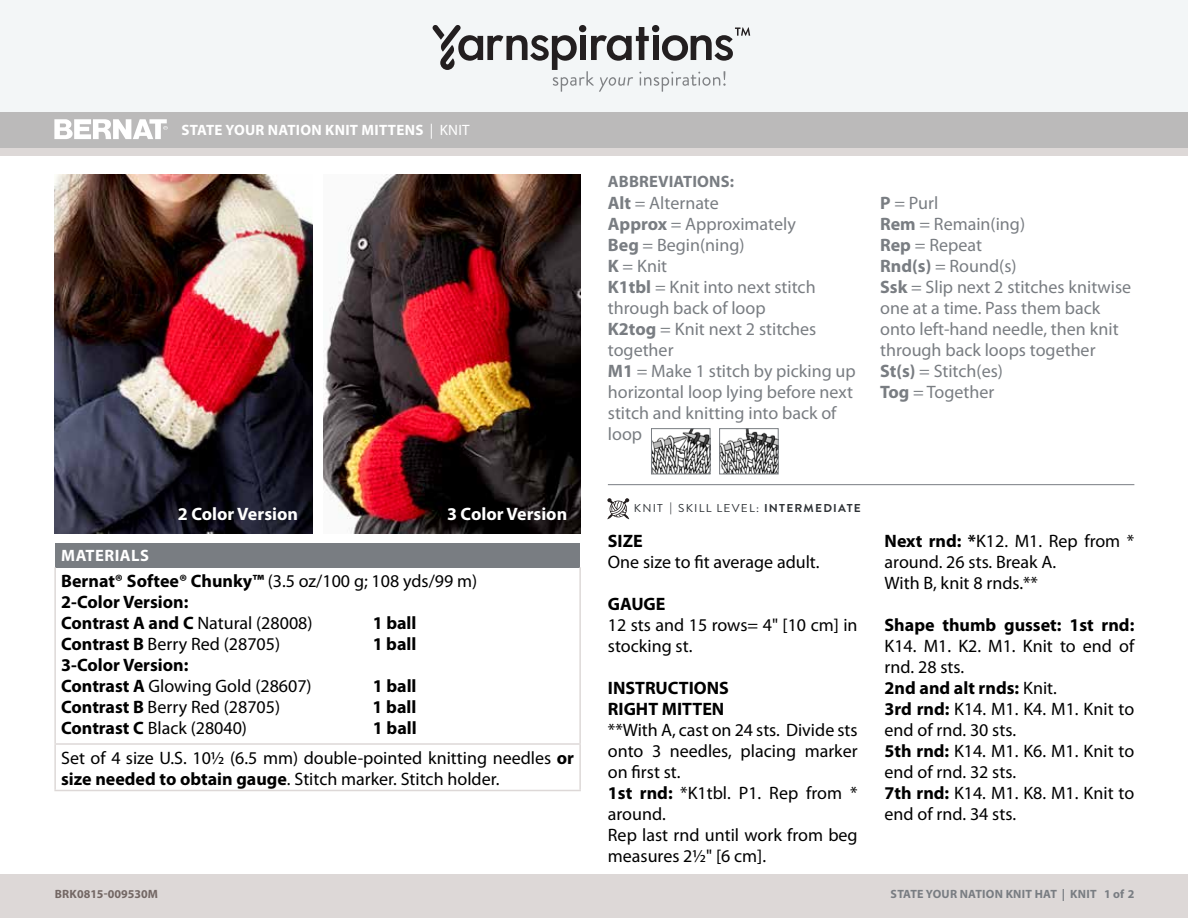
<style>
.page{position:relative;width:1188px;height:918px;background:#fff}
.page>*{position:absolute;margin:0;border:0;box-sizing:border-box;transform-origin:0 0}
.t1{font:18px/21px "Myriad Pro";color:#000}
.t2{font:18px/21px "Myriad Pro";color:#797d82}
.t3{font:700 18px/21px "Myriad Pro";color:#000}
.t4{font:700 18px "Myriad Pro";color:#fff}
.t5{font:700 16.5px "Myriad Pro";letter-spacing:.01em;color:#797d82}
.t6{font:700 16.5px "Myriad Pro";letter-spacing:.03em;color:#fff}
.Pattern_Title{font:700 15px "Myriad Pro";letter-spacing:.02em;color:#fff}
.t7{font:700 12px "Myriad Pro";letter-spacing:.015em;color:#746865}
.t8{font:700 12px "Myriad Pro";letter-spacing:.02em;color:#797d82}
.t9{font:12px "Myriad Pro";color:#746865}
.t10{font:11.4px "Brandon Grotesque";letter-spacing:.1em;color:#2d3135;scale:1.04 1}
.s1{font-weight:400}
.s2{font-weight:700}
</style>
<div class="page">
<div style="left:0;top:875px;width:1188px;height:43px;background:#ddd7d6"></div>
<div style="left:0;top:0;width:1188px;height:112px;background:#f3f6f7"></div>
<svg style="left:433px;top:25px;width:318px;height:67px"></svg>
<div style="left:0;top:874px;width:1188px;height:43px;background:#ddd8d7"></div>
<div style="left:0;top:148px;width:1188px;height:9px;background:#ddd8d7"></div>
<div style="left:0;top:112px;width:1188px;height:36px;background:#bbbaba"></div>
<div style="left:55px;top:543px;width:525px;height:24px;background:#797d82"></div>
<hr style="left:54px;top:567px;width:2px;height:176px;background:#ddd8d7">
<hr style="left:579px;top:567px;width:2px;height:176px;background:#ddd8d7">
<hr style="left:54px;top:743px;width:527px;height:2px;background:#ddd8d7">
<hr style="left:54px;top:745px;width:2px;height:45px;background:#ddd8d7">
<hr style="left:579px;top:745px;width:2px;height:45px;background:#ddd8d7">
<hr style="left:54px;top:790px;width:527px;height:1px;background:#ddd8d7">
<svg style="left:54px;top:119px;width:114px;height:20px"></svg>
<hr style="left:608px;top:484px;width:526px;height:1px;background:#797d82">
<img style="left:54px;top:175px;width:258px;height:358px">
<img style="left:323px;top:175px;width:258px;height:358px">
<img style="left:653px;top:430px;width:55px;height:42px">
<div style="left:651px;top:428px;width:59px;height:46px;border:1px solid #797d82"></div>
<img style="left:721px;top:430px;width:56px;height:42px">
<div style="left:719px;top:428px;width:60px;height:46px;border:1px solid #797d82"></div>
<svg style="left:607px;top:498px;width:22px;height:21px"></svg>
<p class="Pattern_Title" style="left:181px;top:120px;width:290px">STATE YOUR NATION KNIT MITTENS <span class="s1">| KNIT</span></p>
<p class="Pattern_Title" style="left:181px;top:121px;width:131px">V-NECK VEST <span class="s1">| KNIT</span></p>
<p class="t5" style="left:608px;top:171px;width:128px">ABBREVIATIONS:</p>
<p class="t2" style="left:608px;top:192px;width:249px"><span class="s2">Alt</span> = Alternate<br><span class="s2">Approx</span> = Approximately<br><span class="s2">Beg</span> = Begin(ning)<br><span class="s2">K</span> = Knit<br><span class="s2">K1tbl</span> = Knit into next stitch through back of loop<br><span class="s2">K2tog</span> = Knit next 2 stitches together<br><span class="s2">M1</span> = Make 1 stitch by picking up horizontal loop lying before next stitch and knitting into back of loop</p>
<p class="t2" style="left:880px;top:192px;width:253px"><span class="s2">P</span> = Purl<br><span class="s2">Rem</span> = Remain(ing)<br><span class="s2">Rep</span> = Repeat<br><span class="s2">Rnd(s)</span> = Round(s)<br><span class="s2">Ssk</span> = Slip next 2 stitches knitwise one at a time. Pass them back onto left-hand needle, then knit through back loops together<br><span class="s2">St(s)</span> = Stitch(es)<br><span class="s2">Tog</span> = Together</p>
<p class="t4" style="left:178px;top:502px;width:122px">2 Color Version</p>
<p class="t4" style="left:447px;top:502px;width:122px">3 Color Version</p>
<p class="t10" style="left:634px;top:500px;width:220px">KNIT <span class="s2">|</span> SKILL LEVEL: <span class="s2">INTERMEDIATE</span></p>
<p class="t6" style="left:61px;top:545px;width:89px">MATERIALS</p>
<p class="t3" style="left:61px;top:570px;width:418px">Bernat® Softee® Chunky™ <span class="s1">(3.5 oz/100 g; 108 yds/99 m)<br></span>2-Color Version:<br>Contrast A and C <span class="s1">Natural (28008)</span></p>
<p class="t3" style="left:373px;top:612px;width:45px">1 ball</p>
<p class="t1" style="left:61px;top:633px;width:221px"><span class="s2">Contrast B</span> Berry Red (28705)</p>
<p class="t3" style="left:373px;top:633px;width:45px">1 ball</p>
<p class="t3" style="left:61px;top:654px;width:252px">3-Color Version:<br>Contrast A <span class="s1">Glowing Gold (28607)</span></p>
<p class="t3" style="left:373px;top:675px;width:45px">1 ball</p>
<p class="t1" style="left:61px;top:696px;width:221px"><span class="s2">Contrast B</span> Berry Red (28705)</p>
<p class="t3" style="left:373px;top:696px;width:45px">1 ball</p>
<p class="t1" style="left:61px;top:717px;width:187px"><span class="s2">Contrast C</span> Black (28040)</p>
<p class="t1" style="left:61px;top:713px;width:514px;line-height:29.7px;text-indent:312px"><span class="s2">1 ball<br></span>Set of 4 size U.S. 10½ (6.5 mm) double-pointed knitting needles <span class="s2">or</span></p>
<p class="t1" style="left:61px;top:768px;width:440px"><span class="s2">size needed to obtain gauge</span>. Stitch marker. Stitch holder.</p>
<p class="t1" style="left:608px;top:530px;width:213px"><span class="s2">SIZE<br></span>One size to fit average adult.</p>
<p class="t1" style="left:608px;top:593px;width:251px"><span class="s2">GAUGE<br></span>12 sts and 15 rows= 4" [10 cm] in stocking st.</p>
<p class="t1" style="left:608px;top:677px;width:251px"><span class="s2">INSTRUCTIONS<br>RIGHT MITTEN<br></span>**With A, cast on 24 sts. Divide sts onto 3 needles, placing marker on first st.<br><span class="s2">1st rnd:</span> *K1tbl. P1. Rep from * around.<br>Rep last rnd until work from beg measures 2½" [6 cm].</p>
<p class="t1" style="left:885px;top:530px;width:251px"><span class="s2">Next rnd: *</span>K12. M1. Rep from * around. 26 sts. Break A.<br>With B, knit 8 rnds.**</p>
<p class="t1" style="left:885px;top:614px;width:251px"><span class="s2">Shape thumb gusset: 1st rnd:<br></span>K14. M1. K2. M1. Knit to end of rnd. 28 sts.<br><span class="s2">2nd and alt rnds:</span> Knit.<br><span class="s2">3rd rnd:</span> K14. M1. K4. M1. Knit to end of rnd. 30 sts.<br><span class="s2">5th rnd:</span> K14. M1. K6. M1. Knit to end of rnd. 32 sts.<br><span class="s2">7th rnd:</span> K14. M1. K8. M1. Knit to end of rnd. 34 sts.</p>
<p class="t7" style="left:55px;top:886px;width:105px">BRK0815-009530M</p>
<p class="t8" style="left:891px;top:886px;width:245px">STATE YOUR NATION KNIT HAT | KNIT 1 of 2</p>
<p class="t7" style="left:846px;top:887px;width:253px">GRANNY STRAWBE RY D SHCLOTH | <span class="s1">CROCHET</span></p>
<p class="t9" style="left:1128px;top:887px;width:8px">1</p>
</div>
